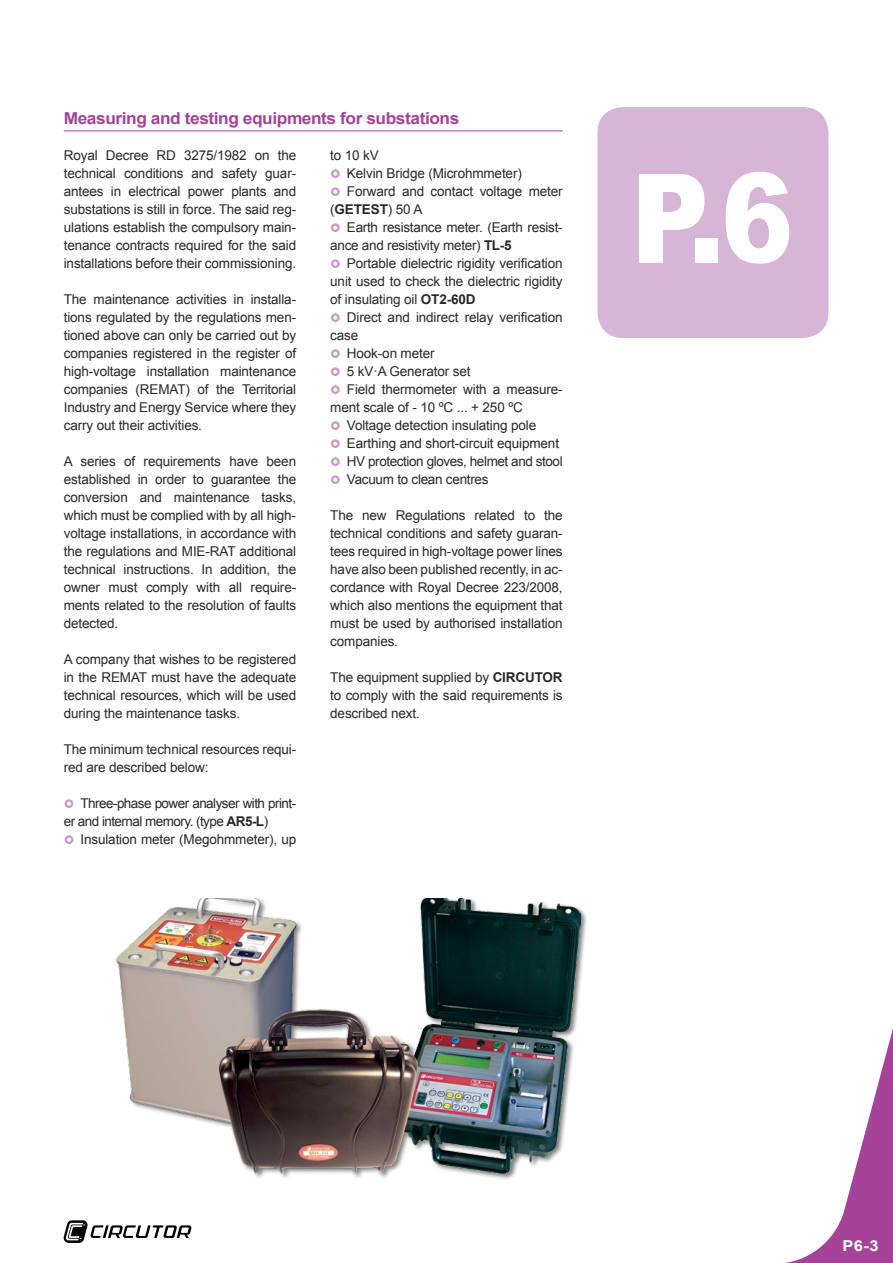
<style>
.page{position:relative;width:893px;height:1263px;background:#fff}
.page>*{position:absolute;margin:0;border:0;box-sizing:border-box;transform-origin:0 0}
.t1{font:900 124.2px "Arial";color:#fff;scale:.87 1}
.t2{font:700 16.5px "Arial";letter-spacing:-.025em;color:#a54399;scale:1.05 1}
.t3{font:700 15px "Arial";color:#fff;scale:1.1 1}
.t4{font:13.5px/18px "Arial";letter-spacing:-.01em;color:#292829;text-align:justify}
.t5{font:13.5px/18px "Arial";letter-spacing:-.04em;color:#292829}
.t6{font:13.5px "Arial";letter-spacing:-.03em;color:#292829}
.t7{font:700 13.5px "Arial";letter-spacing:-.01em;color:#292829}
.s1{font-weight:400}
.s2{font-weight:700}
</style>
<div class="page">
<svg style="left:785px;top:1029px;width:108px;height:234px"></svg>
<svg style="left:63px;top:1220px;width:129px;height:23px"></svg>
<div style="left:597px;top:107px;width:231px;height:231px;background:#d7b5d6;border-radius:26px"></div>
<hr style="left:64px;top:131px;width:499px;height:1px;background:#a54399">
<div style="left:116px;top:897px;width:472px;height:284px;background:#000;opacity:.5"></div>
<img style="left:116px;top:899px;width:464px;height:274px">
<p class="t2" style="left:64px;top:108px;width:378px">Measuring and testing equipments for substations</p>
<p class="t4" style="left:330px;top:147px;width:50px">to 10 kV</p>
<p class="t4" style="left:347px;top:165px;width:176px">Kelvin Bridge (Microhmmeter)</p>
<p class="t4" style="left:347px;top:183px;width:217px">Forward and contact voltage meter</p>
<p class="t7" style="left:330px;top:201px;width:94px"><span class="s1">(</span>GETEST<span class="s1">) 50 A</span></p>
<p class="t4" style="left:347px;top:219px;width:217px">Earth resistance meter. (Earth resist-</p>
<p class="t4" style="left:330px;top:237px;width:183px">ance and resistivity meter) <span class="s2">TL-5</span></p>
<p class="t4" style="left:347px;top:255px;width:217px">Portable dielectric rigidity verification</p>
<p class="t4" style="left:330px;top:273px;width:234px">unit used to check the dielectric rigidity</p>
<p class="t4" style="left:330px;top:291px;width:147px">of insulating oil <span class="s2">OT2-60D</span></p>
<p class="t4" style="left:347px;top:309px;width:217px">Direct and indirect relay verification</p>
<p class="t4" style="left:330px;top:327px;width:30px">case</p>
<p class="t4" style="left:347px;top:345px;width:89px">Hook-on meter</p>
<p class="t4" style="left:347px;top:363px;width:125px">5 kV·A Generator set</p>
<p class="t4" style="left:347px;top:381px;width:217px">Field thermometer with a measure-</p>
<p class="t4" style="left:330px;top:399px;width:194px">ment scale of - 10 ºC ... + 250 ºC</p>
<p class="t4" style="left:347px;top:417px;width:191px">Voltage detection insulating pole</p>
<p class="t4" style="left:347px;top:435px;width:214px">Earthing and short-circuit equipment</p>
<p class="t6" style="left:347px;top:453px;width:217px">HV protection gloves, helmet and stool</p>
<p class="t4" style="left:347px;top:471px;width:143px">Vacuum to clean centres</p>
<p class="t4" style="left:330px;top:507px;width:234px">The new Regulations related to the technical conditions and safety guaran&shy;tees required in high-voltage power lines have also been published recently, in ac&shy;cordance with Royal Decree 223/2008, which also mentions the equipment that must be used by authorised installation companies.</p>
<p class="t4" style="left:330px;top:669px;width:234px">The equipment supplied by <span class="s2">CIRCUTOR </span>to comply with the said requirements is described next.</p>
<p class="t4" style="left:64px;top:147px;width:234px">Royal Decree RD 3275/1982 on the technical conditions and safety guar&shy;antees in electrical power plants and substations is still in force. The said reg&shy;ulations establish the compulsory main&shy;tenance contracts required for the said installations before their commissioning.</p>
<p class="t4" style="left:64px;top:291px;width:234px">The maintenance activities in installa&shy;tions regulated by the regulations men&shy;tioned above can only be carried out by companies registered in the register of high-voltage installation maintenance companies (REMAT) of the Territorial Industry and Energy Service where they carry out their activities.</p>
<p class="t4" style="left:64px;top:453px;width:234px">A series of requirements have been established in order to guarantee the conversion and maintenance tasks, which must be complied with by all high&shy;voltage installations, in accordance with the regulations and MIE-RAT additional technical instructions. In addition, the owner must comply with all require&shy;ments related to the resolution of faults detected.</p>
<p class="t4" style="left:64px;top:651px;width:234px">A company that wishes to be registered in the REMAT must have the adequate technical resources, which will be used during the maintenance tasks.</p>
<p class="t4" style="left:64px;top:741px;width:234px">The minimum technical resources requi&shy;red are described below:</p>
<p class="t5" style="left:64px;top:795px;width:234px;text-indent:17px">Three-phase power analyser with print&shy;er and internal memory. (type <span class="s2">AR5-L</span>)</p>
<p class="t4" style="left:80px;top:831px;width:217px">Insulation meter (Megohmmeter), up</p>
<h1 class="t1" style="left:631px;top:128px;width:188px">P.6</h1>
<p class="t3" style="left:843px;top:1236px;width:34px">P6-3</p>
</div>
